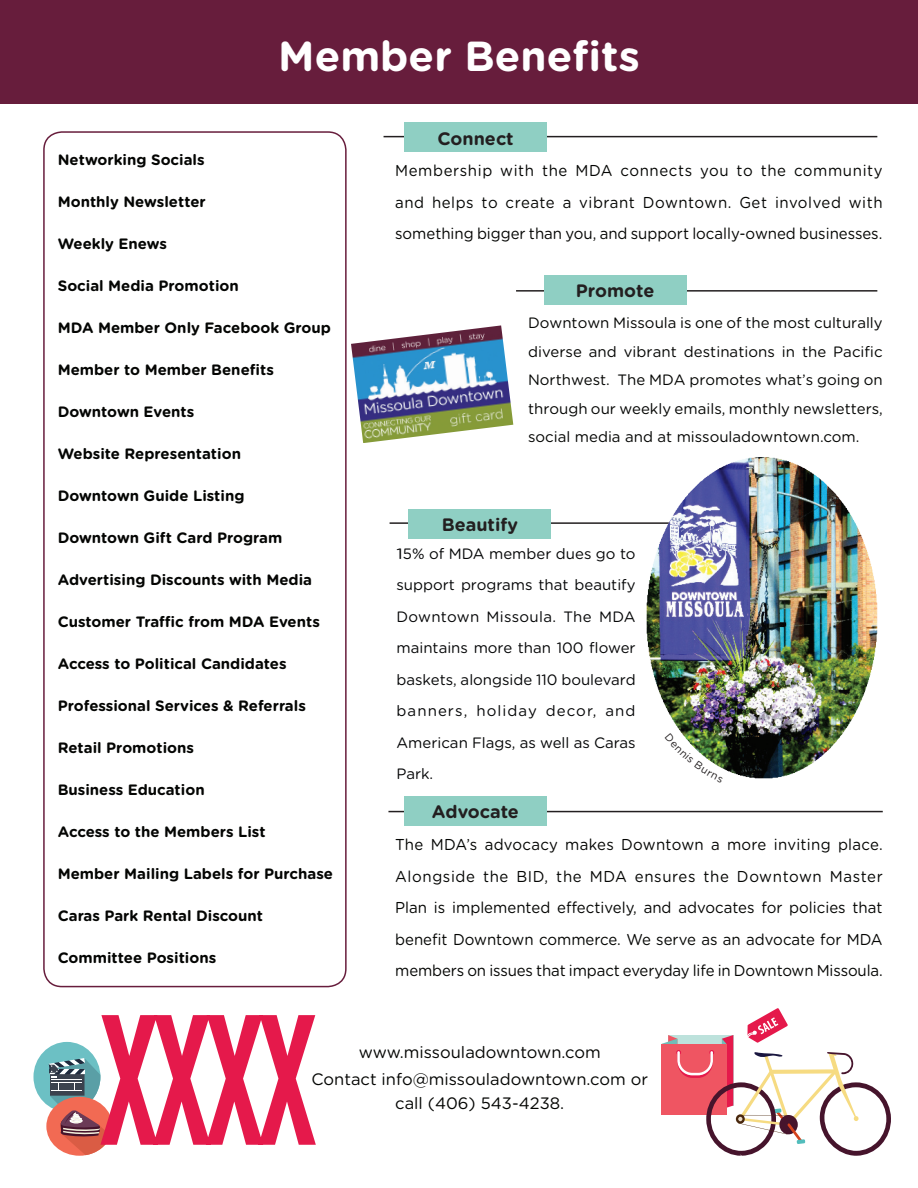
<style>
.page{position:relative;width:918px;height:1188px;background:#fff}
.page>*{position:absolute;margin:0;border:0;box-sizing:border-box;transform-origin:0 0}
.t1{font:700 42px "Gotham Rounded";color:#fff}
.t2{font:700 18px "Gotham Rounded";color:#231f20}
.t3{font:16.5px/27px "Gotham Rounded";color:#040503;text-align:center}
.t4{font:15.75px/31.5px "Gotham Rounded";letter-spacing:-.01em;color:#040503;text-align:justify;scale:.95 1}
.t5{font:700 15px "Gotham Rounded";color:#040503}
.t6{font:15px/28.5px "Gotham Rounded";color:#040503;text-align:justify}
.t7{font:15px/31.5px "Gotham Rounded";color:#050607;text-align:justify;scale:1.2 1}
</style>
<div class="page">
<hr style="left:384px;top:136px;width:493px;height:1px;background:#231f20">
<hr style="left:516px;top:290px;width:361px;height:2px;background:#231f20">
<hr style="left:388px;top:811px;width:495px;height:1px;background:#231f20">
<hr style="left:390px;top:522px;width:434px;height:2px;background:#231f20">
<div style="left:0;top:1px;width:917px;height:103px;background:#671d3c"></div>
<div style="left:43px;top:131px;width:304px;height:856px;border:2px solid #671d3c;border-radius:18px"></div>
<div style="left:404px;top:123px;width:143px;height:29px;background:#8fcfc3"></div>
<div style="left:404px;top:796px;width:143px;height:30px;background:#8fcfc3"></div>
<div style="left:408px;top:509px;width:143px;height:30px;background:#8fcfc3"></div>
<svg style="left:662px;top:1008px;width:229px;height:148px"></svg>
<div style="left:33px;top:1042px;width:67px;height:70px;background:#6cc0c4;border-radius:50%"></div>
<img style="left:634px;top:457px;width:244px;height:322px">
<svg style="left:49px;top:1015px;width:267px;height:140px"></svg>
<img style="left:351px;top:325px;width:162px;height:118px">
<div style="left:544px;top:275px;width:143px;height:30px;background:#8fcfc3"></div>
<svg style="left:665px;top:733px;width:58px;height:46px"></svg>
<h1 class="t1" style="left:278px;top:26px;width:363px">Member Benefits</h1>
<p class="t5" style="left:58px;top:149px;width:148px">Networking Socials</p>
<p class="t5" style="left:58px;top:191px;width:150px">Monthly Newsletter</p>
<p class="t5" style="left:58px;top:233px;width:111px">Weekly Enews</p>
<p class="t5" style="left:58px;top:275px;width:183px">Social Media Promotion</p>
<p class="t5" style="left:58px;top:317px;width:275px">MDA Member Only Facebook Group</p>
<p class="t5" style="left:58px;top:359px;width:218px">Member to Member Benefits</p>
<p class="t5" style="left:58px;top:401px;width:138px">Downtown Events</p>
<p class="t5" style="left:58px;top:443px;width:185px">Website Representation</p>
<p class="t5" style="left:58px;top:485px;width:188px">Downtown Guide Listing</p>
<p class="t5" style="left:58px;top:527px;width:226px">Downtown Gift Card Program</p>
<p class="t5" style="left:58px;top:569px;width:256px">Advertising Discounts with Media</p>
<p class="t5" style="left:58px;top:611px;width:264px">Customer Traffic from MDA Events</p>
<p class="t5" style="left:58px;top:653px;width:230px">Access to Political Candidates</p>
<p class="t5" style="left:58px;top:695px;width:250px">Professional Services &amp; Referrals</p>
<p class="t5" style="left:58px;top:737px;width:138px">Retail Promotions</p>
<p class="t5" style="left:58px;top:779px;width:148px">Business Education</p>
<p class="t5" style="left:58px;top:821px;width:209px">Access to the Members List</p>
<p class="t5" style="left:58px;top:863px;width:277px">Member Mailing Labels for Purchase</p>
<p class="t5" style="left:58px;top:905px;width:207px">Caras Park Rental Discount</p>
<p class="t5" style="left:58px;top:947px;width:160px">Committee Positions</p>
<p class="t2" style="left:438px;top:125px;width:78px">Connect</p>
<p class="t4" style="left:395px;top:154px;width:515px">Membership with the MDA connects you to the community and helps to create a vibrant Downtown. Get involved with something bigger than you, and support locally-owned businesses.</p>
<p class="t2" style="left:576px;top:278px;width:80px">Promote</p>
<p class="t6" style="left:528px;top:308px;width:356px">Downtown Missoula is one of the most culturally diverse and vibrant destinations in the Pacific Northwest. The MDA promotes what’s going on through our weekly emails, monthly newsletters, social media and at missouladowntown.com.</p>
<p class="t2" style="left:442px;top:512px;width:78px">Beautify</p>
<p class="t7" style="left:397px;top:537px;width:201px">15% of MDA member dues go to support programs that beautify Downtown Missoula. The MDA maintains more than 100 flower baskets, alongside 110 boulevard banners, holiday decor, and American Flags, as well as Caras Park.</p>
<p class="t2" style="left:432px;top:798px;width:89px">Advocate</p>
<p class="t4" style="left:395px;top:828px;width:515px">The MDA’s advocacy makes Downtown a more inviting place.<br>Alongside the BID, the MDA ensures the Downtown Master Plan is implemented effectively, and advocates for policies that benefit Downtown commerce. We serve as an advocate for MDA members on issues that impact everyday life in Downtown Missoula.</p>
<p class="t3" style="left:312px;top:1038px;width:338px">www.missouladowntown.com<br>Contact info@missouladowntown.com or</p>
<p class="t3" style="left:395px;top:1089px;width:170px">call (406) 543-4238.</p>
</div>
